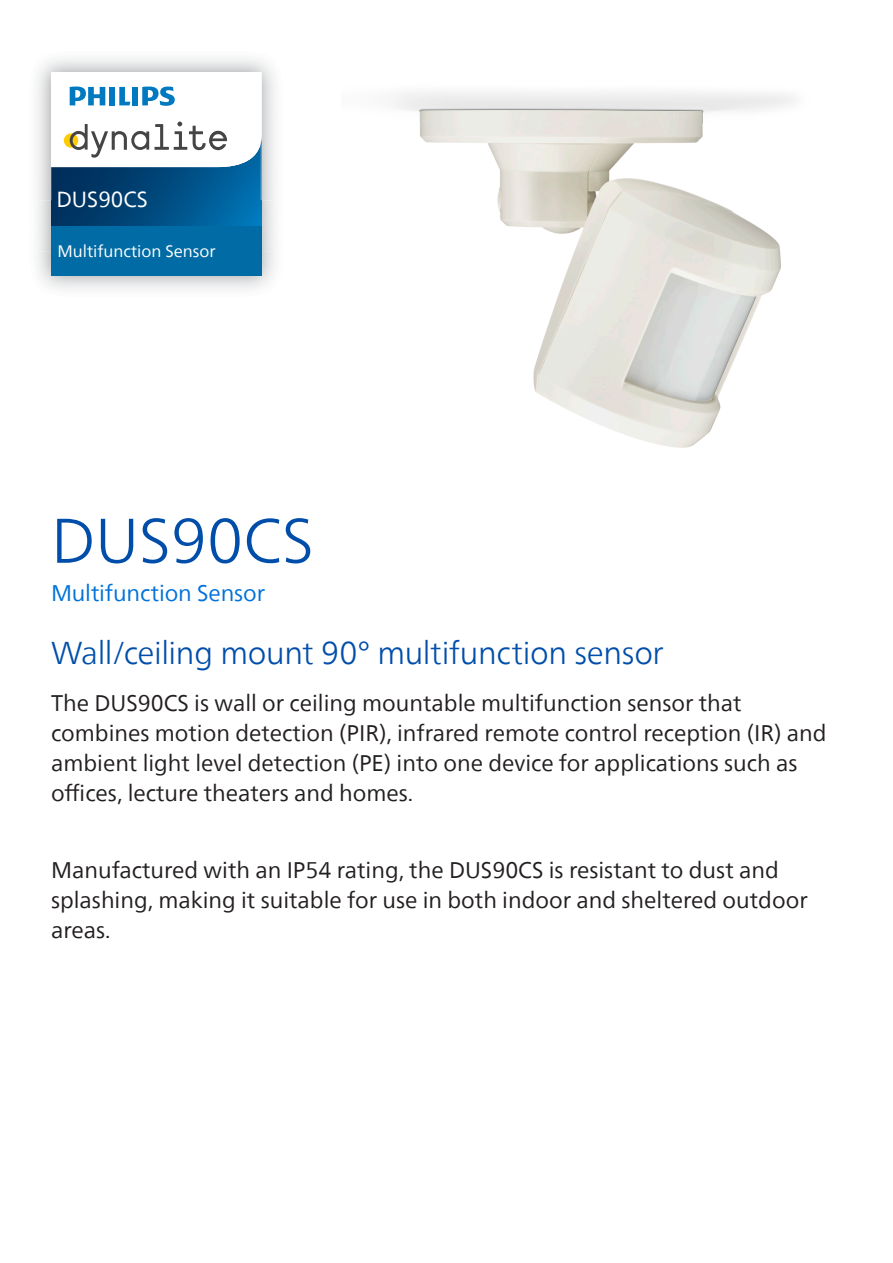
<style>
.page{position:relative;width:893px;height:1263px;background:#fff}
.page>*{position:absolute;margin:0;border:0;box-sizing:border-box;transform-origin:0 0}
.Cover_Product_Name__42pt{font:300 63px "Neue Frutiger World";color:#004eaa}
.Cover_Wow_Statement__22pt{font:300 31.5px "Neue Frutiger World";letter-spacing:-.01em;color:#004eaa}
.Cover_Overview__15pt{font:22.5px/30px "Neue Frutiger World";color:#231f20}
.Cover_Product_Identifier__15pt{font:22.5px "Neue Frutiger World";letter-spacing:-.005em;color:#0072da}
.Shape_-_Name{font:21.75px "Neue Frutiger World";color:#fff}
.Shape_-_Type{font:16.5px "Neue Frutiger World";color:#fff}
</style>
<div class="page">
<img style="left:37px;top:58px;width:239px;height:232px">
<img style="left:37px;top:200px;width:14px;height:51px">
<svg style="left:51px;top:72px;width:211px;height:203px"></svg>
<img style="left:393px;top:92px;width:401px;height:356px">
<p class="Shape_-_Name" style="left:56px;top:182px;width:93px">DUS90CS</p>
<p class="Shape_-_Type" style="left:57px;top:238px;width:160px">Multifunction Sensor</p>
<p class="Cover_Product_Name__42pt" style="left:51px;top:492px;width:264px">DUS90CS</p>
<p class="Cover_Product_Identifier__15pt" style="left:51px;top:576px;width:216px">Multifunction Sensor</p>
<p class="Cover_Wow_Statement__22pt" style="left:51px;top:628px;width:614px">Wall/ceiling mount 90° multifunction sensor</p>
<p class="Cover_Overview__15pt" style="left:51px;top:688px;width:777px">The DUS90CS is wall or ceiling mountable multifunction sensor that combines motion detection (PIR), infrared remote control reception (IR) and ambient light level detection (PE) into one device for applications such as offices, lecture theaters and homes.</p>
<p class="Cover_Overview__15pt" style="left:51px;top:855px;width:758px">Manufactured with an IP54 rating, the DUS90CS is resistant to dust and splashing, making it suitable for use in both indoor and sheltered outdoor areas.</p>
</div>
